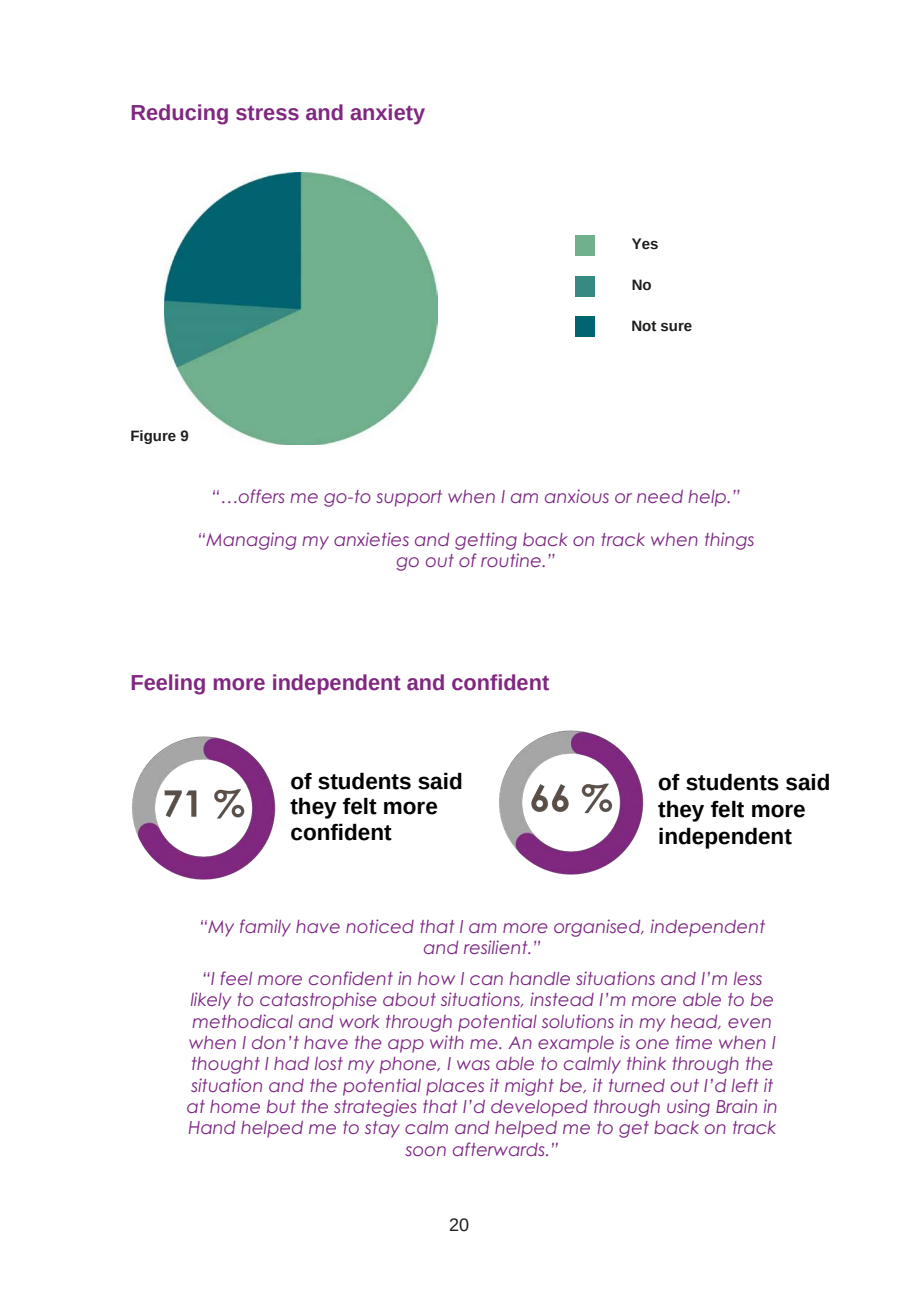
<style>
.page{position:relative;width:918px;height:1289px;background:#fff}
.page>*{position:absolute;margin:0;border:0;box-sizing:border-box;transform-origin:0 0}
.t1{font:700 22.5px/27px "Arimo";color:#000}
.t2{font:700 21.75px "Arimo";color:#802780}
.t3{font:italic 18px/21.3px "Century Gothic Pro";color:#7b2682;text-align:center}
.t4{font:18px "Arimo";color:#1d1d1b}
.t5{font:700 15px "Arimo";color:#1d1d1b}
</style>
<div class="page">
<img style="left:499px;top:730px;width:145px;height:145px">
<img style="left:165px;top:172px;width:272px;height:272px">
<div style="left:575px;top:236px;width:20px;height:20px;background:#70b08c"></div>
<div style="left:575px;top:276px;width:20px;height:20px;background:#378a81"></div>
<div style="left:575px;top:316px;width:20px;height:20px;background:#006471"></div>
<img style="left:132px;top:736px;width:144px;height:144px">
<p class="t2" style="left:130px;top:101px;width:296px">Reducing stress and anxiety</p>
<p class="t5" style="left:130px;top:427px;width:60px">Figure 9</p>
<p class="t5" style="left:632px;top:235px;width:28px">Yes</p>
<p class="t5" style="left:632px;top:276px;width:21px">No</p>
<p class="t5" style="left:631px;top:317px;width:62px">Not sure</p>
<p class="t3" style="left:211px;top:488px;width:531px">“…offers me go-to support when I am anxious or need help.”</p>
<p class="t3" style="left:198px;top:531px;width:559px">“Managing my anxieties and getting back on track when things go out of routine.”</p>
<p class="t2" style="left:130px;top:670px;width:420px">Feeling more independent and confident</p>
<p class="t1" style="left:291px;top:767px;width:174px;line-height:25.8px">of students said they felt more confident</p>
<p class="t1" style="left:658px;top:768px;width:174px">of students said they felt more independent</p>
<p class="t3" style="left:199px;top:917px;width:568px">“My family have noticed that I am more organised, independent and resilient.”</p>
<p class="t3" style="left:187px;top:969px;width:593px">“I feel more confident in how I can handle situations and I’m less likely to catastrophise about situations, instead I’m more able to be methodical and work through potential solutions in my head, even when I don’t have the app with me. An example is one time when I thought I had lost my phone, I was able to calmly think through the situation and the potential places it might be, it turned out I’d left it at home but the strategies that I’d developed through using Brain in Hand helped me to stay calm and helped me to get back on track soon afterwards.”</p>
<p class="t4" style="left:449px;top:1213px;width:22px">20</p>
</div>
